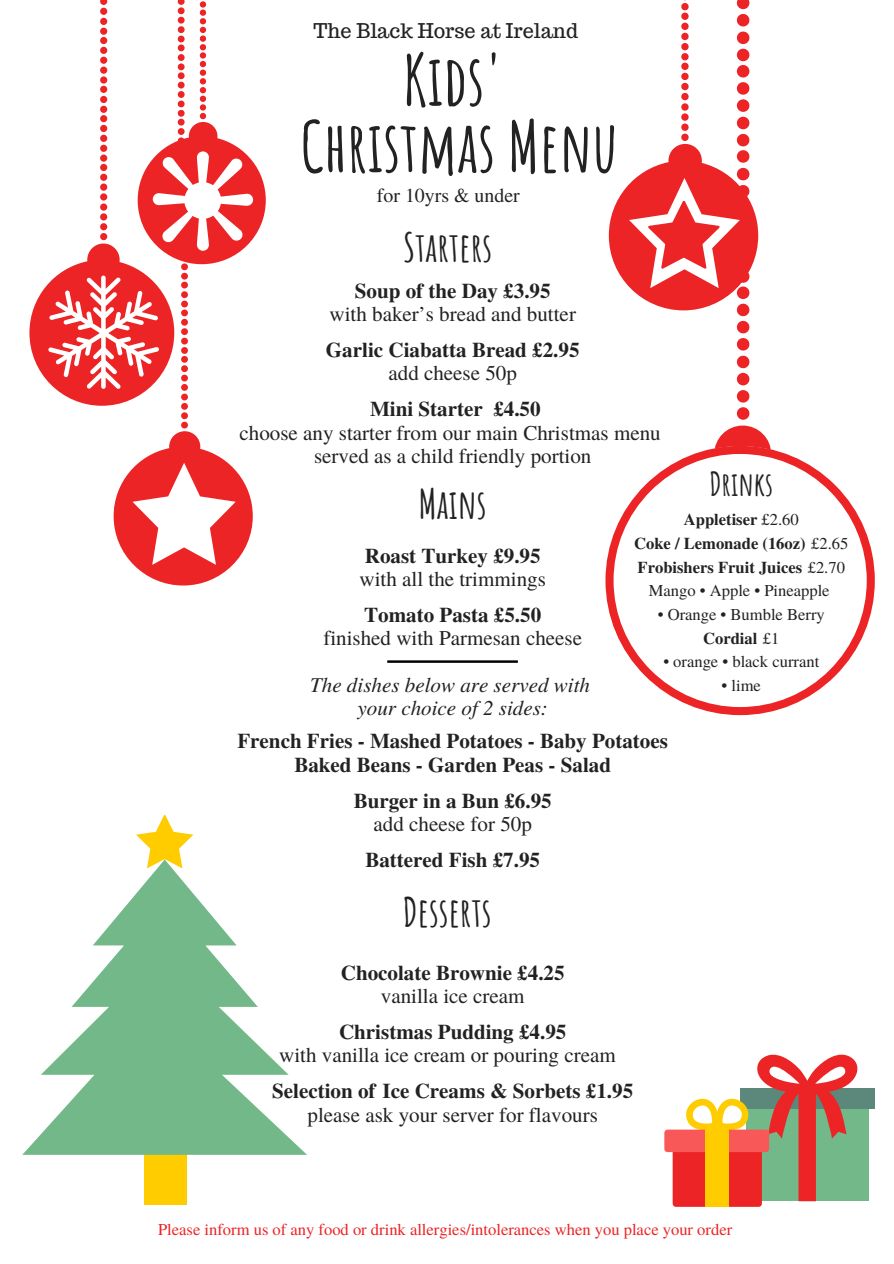
<style>
.page{position:relative;width:894px;height:1264px;background:#fff}
.page>*{position:absolute;margin:0;border:0;box-sizing:border-box;transform-origin:0 0}
.t1{font:700 69.6px "Amatic SC";color:#222}
.t2{font:700 39.75px "Amatic SC";color:#222}
.t3{font:700 32.4px "Amatic SC";color:#222}
.t4{font:700 21px "Te X Gyre Termes";color:#222}
.t5{font:21px "Te X Gyre Termes";color:#222}
.t6{font:italic 21px "Te X Gyre Termes";color:#222}
.t7{font:19.8px "Trocchi";color:#222}
.t8{font:19.8px "Te X Gyre Termes";color:#222}
.t9{font:700 16.5px "Te X Gyre Termes";color:#222}
.t10{font:16.5px "Te X Gyre Termes";color:#ec2426}
.t11{font:16.5px "Te X Gyre Termes";color:#222}
.s1{font-weight:400}
</style>
<div class="page">
<svg style="left:715px;top:425px;width:55px;height:21px"></svg>
<svg style="left:736px;top:356px;width:13px;height:64px"></svg>
<svg style="left:29px;top:0;width:237px;height:585px"></svg>
<div style="left:144px;top:1153px;width:43px;height:51px;background:#fc0"></div>
<svg style="left:136px;top:815px;width:57px;height:44px"></svg>
<svg style="left:23px;top:859px;width:283px;height:295px;fill:#73b889"></svg>
<svg style="left:605px;top:446px;width:269px;height:269px"></svg>
<div style="left:746px;top:1096px;width:122px;height:104px;background:#73b889"></div>
<div style="left:740px;top:1087px;width:134px;height:21px;background:#5c887c"></div>
<svg style="left:686px;top:1054px;width:176px;height:147px"></svg>
<div style="left:672px;top:1134px;width:89px;height:72px;background:#ec2426;border-radius:3px"></div>
<div style="left:664px;top:1129px;width:104px;height:23px;background:#f95858;border-radius:3px"></div>
<div style="left:705px;top:1129px;width:23px;height:77px;background:#fc0"></div>
<svg style="left:608px;top:0;width:150px;height:350px"></svg>
<svg style="left:387px;top:660px;width:130px;height:3px"></svg>
<p class="t7" style="left:313px;top:17px;width:266px">The Black Horse at Ireland</p>
<p class="t1" style="left:402px;top:35px;width:102px">Kids'</p>
<p class="t1" style="left:300px;top:102px;width:319px">Christmas Menu</p>
<p class="t8" style="left:377px;top:181px;width:144px">for 10yrs &amp; under</p>
<p class="t2" style="left:403px;top:222px;width:90px">Starters</p>
<p class="t4" style="left:355px;top:274px;width:197px">Soup of the Day £3.95</p>
<p class="t5" style="left:329px;top:299px;width:248px">with baker’s bread and butter</p>
<p class="t4" style="left:326px;top:333px;width:255px">Garlic Ciabatta Bread £2.95</p>
<p class="t5" style="left:388px;top:358px;width:130px">add cheese 50p</p>
<p class="t4" style="left:370px;top:393px;width:172px">Mini Starter £4.50</p>
<p class="t5" style="left:239px;top:417px;width:422px">choose any starter from our main Christmas menu</p>
<p class="t5" style="left:314px;top:441px;width:279px">served as a child friendly portion</p>
<p class="t3" style="left:709px;top:462px;width:65px">Drinks</p>
<p class="t2" style="left:419px;top:478px;width:69px">Mains</p>
<p class="t9" style="left:683px;top:507px;width:116px">Appletiser <span class="s1">£2.60</span></p>
<p class="t9" style="left:634px;top:530px;width:216px">Coke / Lemonade (16oz) <span class="s1">£2.65</span></p>
<p class="t9" style="left:637px;top:554px;width:209px">Frobishers Fruit Juices <span class="s1">£2.70</span></p>
<p class="t11" style="left:648px;top:579px;width:182px">Mango • Apple • Pineapple</p>
<p class="t11" style="left:657px;top:602px;width:168px">• Orange • Bumble Berry</p>
<p class="t9" style="left:703px;top:625px;width:78px">Cordial <span class="s1">£1</span></p>
<p class="t11" style="left:663px;top:650px;width:157px">• orange • black currant</p>
<p class="t11" style="left:721px;top:673px;width:41px">• lime</p>
<p class="t4" style="left:365px;top:539px;width:177px">Roast Turkey £9.95</p>
<p class="t5" style="left:359px;top:564px;width:188px">with all the trimmings</p>
<p class="t4" style="left:364px;top:598px;width:178px">Tomato Pasta £5.50</p>
<p class="t5" style="left:323px;top:623px;width:260px">finished with Parmesan cheese</p>
<p class="t6" style="left:310px;top:669px;width:281px">The dishes below are served with</p>
<p class="t6" style="left:357px;top:692px;width:192px">your choice of 2 sides:</p>
<p class="t4" style="left:237px;top:724px;width:432px">French Fries - Mashed Potatoes - Baby Potatoes</p>
<p class="t4" style="left:294px;top:748px;width:318px">Baked Beans - Garden Peas - Salad</p>
<p class="t4" style="left:353px;top:784px;width:199px">Burger in a Bun £6.95</p>
<p class="t5" style="left:373px;top:808px;width:160px">add cheese for 50p</p>
<p class="t4" style="left:365px;top:843px;width:176px">Battered Fish £7.95</p>
<p class="t2" style="left:402px;top:886px;width:90px">Desserts</p>
<p class="t4" style="left:341px;top:956px;width:225px">Chocolate Brownie £4.25</p>
<p class="t5" style="left:381px;top:980px;width:145px">vanilla ice cream</p>
<p class="t4" style="left:339px;top:1015px;width:229px">Christmas Pudding £4.95</p>
<p class="t5" style="left:279px;top:1040px;width:338px">with vanilla ice cream or pouring cream</p>
<p class="t4" style="left:272px;top:1074px;width:362px">Selection of Ice Creams &amp; Sorbets £1.95</p>
<p class="t5" style="left:307px;top:1099px;width:292px">please ask your server for flavours</p>
<p class="t10" style="left:158px;top:1217px;width:575px">Please inform us of any food or drink allergies/intolerances when you place your order</p>
</div>
